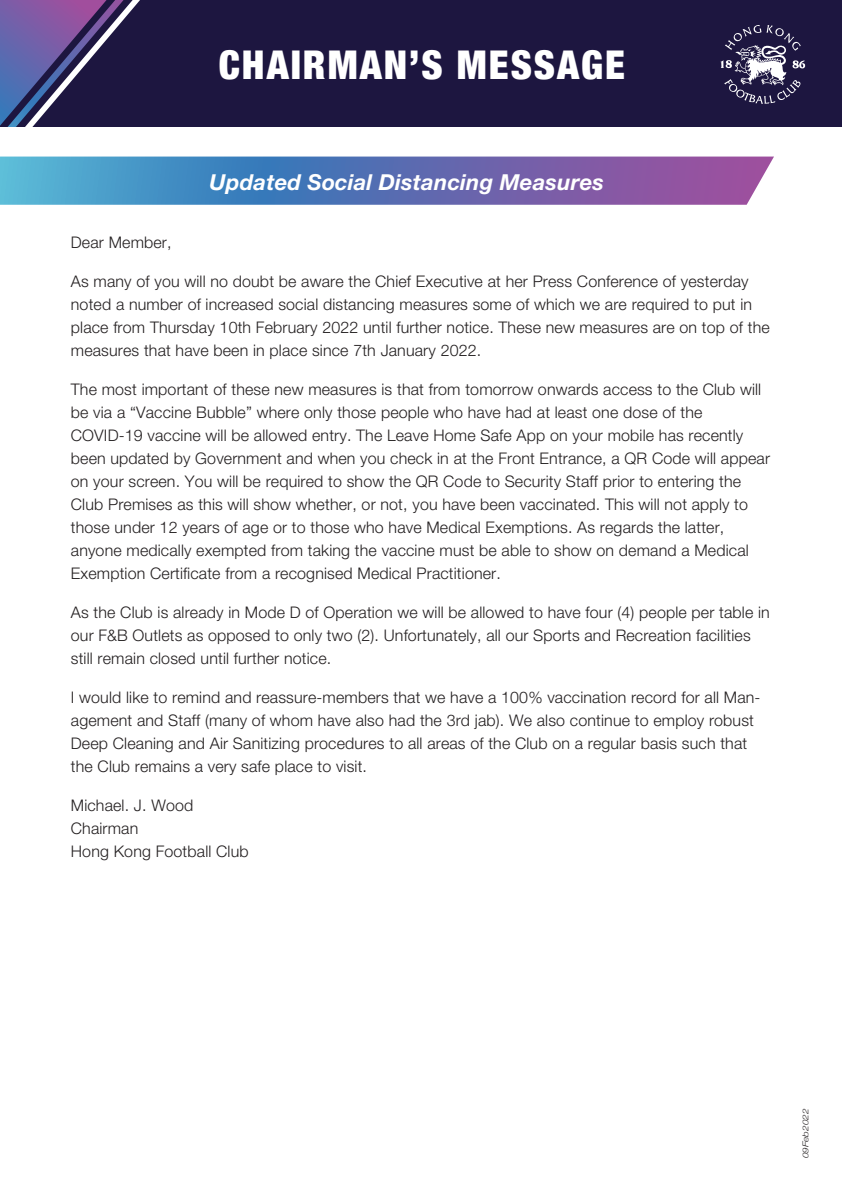
<style>
.page{position:relative;width:842px;height:1191px;background:#fff}
.page>*{position:absolute;margin:0;border:0;box-sizing:border-box;transform-origin:0 0}
.t1{font:900 condensed 39.6px "Helvetica Neue";letter-spacing:.05em;color:#fff}
.t2{font:italic 700 22px "Helvetica Neue LT Std";letter-spacing:.01em;color:#fff}
.t3{font:300 16px/23px "Helvetica Neue LT Std";letter-spacing:.01em;color:#231f20}
.t4{font:italic 300 8.2px "Helvetica Neue";color:#231f20;scale:1.23 1}
</style>
<div class="page">
<div style="left:0;top:0;width:842px;height:127px;background:#1d1640"></div>
<svg style="left:720px;top:25px;width:86px;height:79px"></svg>
<svg style="left:0;top:0;width:140px;height:127px"></svg>
<svg style="left:0;top:156px;width:774px;height:49px;background:#6679b7"></svg>
<h1 class="t1" style="left:219px;top:32px;width:408px">CHAIRMAN’S MESSAGE</h1>
<h2 class="t2" style="left:210px;top:168px;width:396px">Updated Social Distancing Measures</h2>
<p class="t3" style="left:71px;top:231px;width:102px">Dear Member,</p>
<p class="t3" style="left:71px;top:270px;width:700px">As many of you will no doubt be aware the Chief Executive at her Press Conference of yesterday noted a number of increased social distancing measures some of which we are required to put in place from Thursday 10th February 2022 until further notice. These new measures are on top of the measures that have been in place since 7th January 2022.</p>
<p class="t3" style="left:71px;top:378px;width:701px">The most important of these new measures is that from tomorrow onwards access to the Club will be via a “Vaccine Bubble” where only those people who have had at least one dose of the COVID-19 vaccine will be allowed entry. The Leave Home Safe App on your mobile has recently been updated by Government and when you check in at the Front Entrance, a QR Code will appear on your screen. You will be required to show the QR Code to Security Staff prior to entering the Club Premises as this will show whether, or not, you have been vaccinated. This will not apply to those under 12 years of age or to those who have Medical Exemptions. As regards the latter, anyone medically exempted from taking the vaccine must be able to show on demand a Medical Exemption Certificate from a recognised Medical Practitioner.</p>
<p class="t3" style="left:71px;top:600px;width:700px">As the Club is already in Mode D of Operation we will be allowed to have four (4) people per table in our F&amp;B Outlets as opposed to only two (2). Unfortunately, all our Sports and Recreation facilities still remain closed until further notice.</p>
<p class="t3" style="left:71px;top:685px;width:691px">I would like to remind and reassure-members that we have a 100% vaccination record for all Man&shy;agement and Staff (many of whom have also had the 3rd jab). We also continue to employ robust Deep Cleaning and Air Sanitizing procedures to all areas of the Club on a regular basis such that the Club remains a very safe place to visit.</p>
<p class="t3" style="left:71px;top:793px;width:179px">Michael. J. Wood<br>Chairman<br>Hong Kong Football Club</p>
<p class="t4" style="left:799px;top:1158px;width:42px;rotate:-90deg">09Feb2022</p>
</div>
